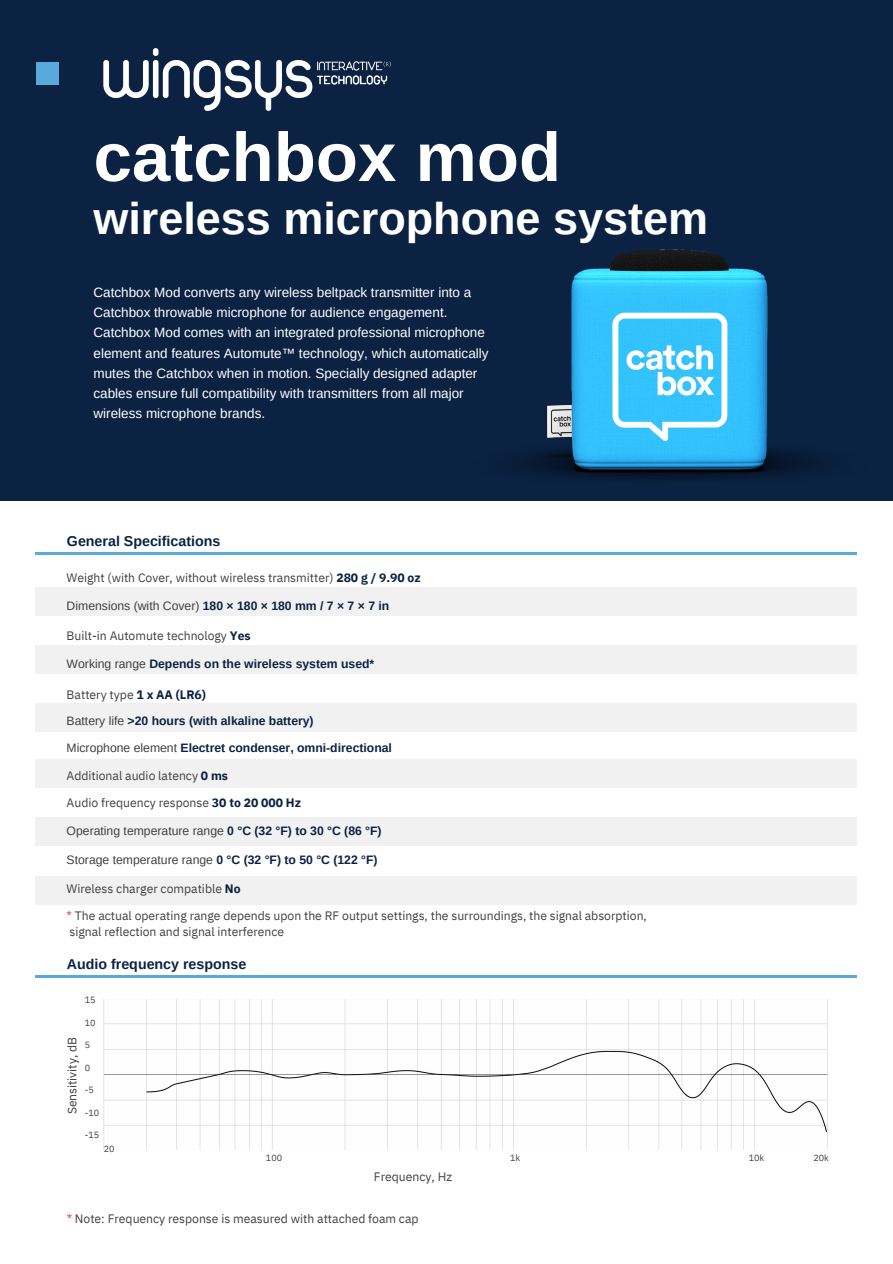
<style>
.page{position:relative;width:893px;height:1264px;background:#fff}
.page>*{position:absolute;margin:0;border:0;box-sizing:border-box;transform-origin:0 0}
.t1{font:700 69px "Arimo";color:#fff}
.t2{font:700 45px "Arimo";color:#fff}
.t3{font:700 14.25px "Arimo";color:#0b2242}
.t4{font:13.5px/20.2px "Arimo";color:#fff}
.t5{font:12.15px/15.8px "IBM Plex Sans";color:#404041}
.t6{font:700 12.15px "Arimo";color:#0b2242}
.t7{font:12.15px "Arimo";color:#404041}
.t8{font:9px "IBM Plex Sans";color:#404041}
.s1{font-weight:700;color:#0b2242}
.s2{font-weight:400;color:#404041}
.s3{color:#ee3f40}
</style>
<div class="page">
<div style="left:0;top:0;width:892px;height:500px;background:#0b2242"></div>
<hr style="left:36px;top:552px;width:821px;height:3px;background:#5aa9dd">
<div style="left:36px;top:587px;width:821px;height:28px;background:#f1f1f2"></div>
<div style="left:36px;top:645px;width:821px;height:28px;background:#f1f1f2"></div>
<div style="left:36px;top:703px;width:821px;height:28px;background:#f1f1f2"></div>
<div style="left:36px;top:759px;width:821px;height:28px;background:#f1f1f2"></div>
<div style="left:36px;top:817px;width:821px;height:28px;background:#f1f1f2"></div>
<div style="left:36px;top:876px;width:821px;height:29px;background:#f1f1f2"></div>
<img style="left:415px;top:249px;width:477px;height:252px">
<hr style="left:36px;top:974px;width:821px;height:3px;background:#5aa9dd">
<div style="left:37px;top:62px;width:22px;height:22px;background:#5aa9dd"></div>
<img style="left:104px;top:999px;width:724px;height:150px">
<img style="left:103px;top:48px;width:288px;height:63px">
<h1 class="t1" style="left:93px;top:118px;width:469px">catchbox mod</h1>
<h2 class="t2" style="left:93px;top:193px;width:616px">wireless microphone system</h2>
<p class="t4" style="left:93px;top:282px;width:396px">Catchbox Mod converts any wireless beltpack transmitter into a Catchbox throwable microphone for audience engagement.<br>Catchbox Mod comes with an integrated professional microphone element and features Automute™ technology, which automatically mutes the Catchbox when in motion. Specially designed adapter cables ensure full compatibility with transmitters from all major wireless microphone brands.</p>
<p class="t3" style="left:67px;top:533px;width:155px">General Specifications</p>
<p class="t5" style="left:67px;top:569px;width:355px">Weight (with Cover, without wireless transmitter) <span class="s1">280 g / 9.90 oz</span></p>
<p class="t7" style="left:67px;top:599px;width:324px">Dimensions (with Cover) <span class="s1">180 × 180 × 180 mm / 7 × 7 × 7 in</span></p>
<p class="t5" style="left:67px;top:627px;width:185px">Built-in Automute technology <span class="s1">Yes</span></p>
<p class="t6" style="left:67px;top:657px;width:309px"><span class="s2">Working range</span> Depends on the wireless system used*</p>
<p class="t5" style="left:67px;top:686px;width:141px">Battery type <span class="s1">1 x AA (LR6)</span></p>
<p class="t6" style="left:67px;top:713px;width:248px"><span class="s2">Battery life</span> &gt;20 hours (with alkaline battery)</p>
<p class="t6" style="left:67px;top:740px;width:327px"><span class="s2">Microphone element</span> Electret condenser, omni-directional</p>
<p class="t5" style="left:67px;top:767px;width:163px">Additional audio latency <span class="s1">0 ms</span></p>
<p class="t5" style="left:67px;top:794px;width:236px">Audio frequency response <span class="s1">30 to 20 000 Hz</span></p>
<p class="t7" style="left:67px;top:823px;width:316px">Operating temperature range <span class="s1">0 °C (32 °F) to 30 °C (86 °F)</span></p>
<p class="t7" style="left:67px;top:853px;width:312px">Storage temperature range <span class="s1">0 °C (32 °F) to 50 °C (122 °F)</span></p>
<p class="t5" style="left:67px;top:880px;width:175px">Wireless charger compatible <span class="s1">No</span></p>
<p class="t5" style="left:67px;top:907px;width:581px"><span class="s3">*</span> The actual operating range depends upon the RF output settings, the surroundings, the signal absorption, signal reflection and signal interference</p>
<p class="t3" style="left:67px;top:956px;width:181px">Audio frequency response</p>
<p class="t8" style="left:85px;top:994px;width:12px">15</p>
<p class="t8" style="left:85px;top:1016px;width:12px">10</p>
<p class="t8" style="left:85px;top:1039px;width:7px">5</p>
<p class="t8" style="left:85px;top:1061px;width:7px">0</p>
<p class="t8" style="left:85px;top:1083px;width:10px">-5</p>
<p class="t8" style="left:85px;top:1106px;width:16px">-10</p>
<p class="t8" style="left:85px;top:1128px;width:16px">-15</p>
<p class="t5" style="left:64px;top:1114px;width:79px;rotate:-90deg">Sensitivity, dB</p>
<p class="t8" style="left:104px;top:1142px;width:12px">20</p>
<p class="t8" style="left:266px;top:1151px;width:18px">100</p>
<p class="t8" style="left:510px;top:1151px;width:12px">1k</p>
<p class="t8" style="left:748px;top:1151px;width:17px">10k</p>
<p class="t8" style="left:813px;top:1151px;width:17px">20k</p>
<p class="t5" style="left:374px;top:1168px;width:79px">Frequency, Hz</p>
<p class="t5" style="left:67px;top:1210px;width:353px"><span class="s3">*</span> Note: Frequency response is measured with attached foam cap</p>
</div>
